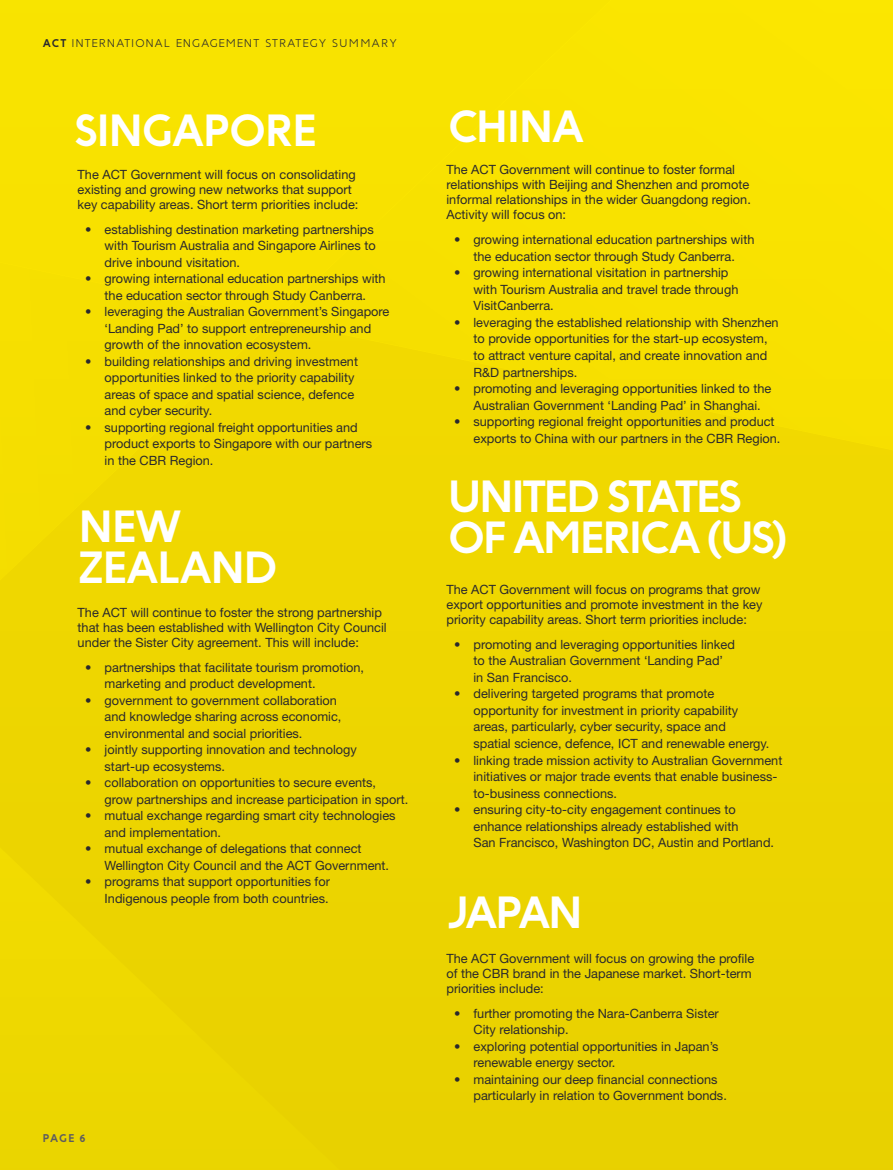
<style>
.page{position:relative;width:893px;height:1170px;background:#fff}
.page>*{position:absolute;margin:0;border:0;box-sizing:border-box;transform-origin:0 0}
.Heading_2_white_-_H2{font:700 45px "Baufra";letter-spacing:-.085em;color:#fff}
.Heading_2_white_-_H2-2{font:700 45px "Baufra";letter-spacing:-.06em;color:#fff}
.Body_Copy_-_P{font:12.75px/16.5px "Helvetica Neue LT Std";color:#2a292d}
.t1{font:500 11.25px "Baufra";letter-spacing:.06em;color:#2a292d}
.t2{font:700 11.25px "Baufra";color:#5c5b60}
.s1{font-weight:700}
</style>
<div class="page">
<div style="left:0;top:0;width:274px;height:320px;background:#f8e200"></div>
<div style="left:0;top:320px;width:893px;height:849px;background:#eed600"></div>
<svg style="left:274px;top:0;width:619px;height:598px;background:#f5de00"></svg>
<div style="left:0;top:714px;width:626px;height:455px;background:#ebd400"></div>
<p class="t1" style="left:43px;top:36px;width:356px"><span class="s1">ACT</span> INTERNATIONAL ENGAGEMENT STRATEGY SUMMARY</p>
<h3 class="Heading_2_white_-_H2" style="left:73px;top:98px;width:245px">SINGAPORE</h3>
<p class="Body_Copy_-_P" style="left:78px;top:166px;width:282px;line-height:15px">The ACT Government will focus on consolidating existing and growing new networks that support key capability areas. Short term priorities include:</p>
<p class="Body_Copy_-_P" style="left:105px;top:221px;width:273px;text-indent:-20px">• establishing destination marketing partnerships with Tourism Australia and Singapore Airlines to drive inbound visitation.</p>
<p class="Body_Copy_-_P" style="left:85px;top:270px;width:302px;text-align:center">• growing international education partnerships with the education sector through Study Canberra.</p>
<p class="Body_Copy_-_P" style="left:105px;top:303px;width:286px;text-indent:-20px">• leveraging the Australian Government’s Singapore ‘Landing Pad’ to support entrepreneurship and growth of the innovation ecosystem.</p>
<p class="Body_Copy_-_P" style="left:105px;top:353px;width:255px;text-indent:-20px">• building relationships and driving investment opportunities linked to the priority capability areas of space and spatial science, defence and cyber security.</p>
<p class="Body_Copy_-_P" style="left:105px;top:419px;width:269px;text-indent:-20px">• supporting regional freight opportunities and product exports to Singapore with our partners in the CBR Region.</p>
<h2 class="Heading_2_white_-_H2" style="left:78px;top:494px;width:107px">NEW</h2>
<h3 class="Heading_2_white_-_H2-2" style="left:78px;top:534px;width:203px">ZEALAND</h3>
<p class="Body_Copy_-_P" style="left:78px;top:604px;width:311px;line-height:15px">The ACT will continue to foster the strong partnership that has been established with Wellington City Council under the Sister City agreement. This will include:</p>
<p class="Body_Copy_-_P" style="left:105px;top:658px;width:261px;text-indent:-20px">• partnerships that facilitate tourism promotion, marketing and product development.</p>
<p class="Body_Copy_-_P" style="left:105px;top:691px;width:238px;text-indent:-20px">• government to government collaboration and knowledge sharing across economic, environmental and social priorities.</p>
<p class="Body_Copy_-_P" style="left:105px;top:741px;width:254px;text-indent:-20px">• jointly supporting innovation and technology start-up ecosystems.</p>
<p class="Body_Copy_-_P" style="left:105px;top:774px;width:305px;text-indent:-20px">• collaboration on opportunities to secure events,<br>grow partnerships and increase participation in sport.</p>
<p class="Body_Copy_-_P" style="left:105px;top:807px;width:292px;text-indent:-20px">• mutual exchange regarding smart city technologies and implementation.</p>
<p class="Body_Copy_-_P" style="left:105px;top:840px;width:286px;text-indent:-20px">• mutual exchange of delegations that connect<br>Wellington City Council and the ACT Government.</p>
<p class="Body_Copy_-_P" style="left:85px;top:873px;width:246px;text-align:right">• programs that support opportunities for<br>Indigenous people from both countries.</p>
<p class="t2" style="left:43px;top:1130px;width:45px">PAGE 6</p>
<h3 class="Heading_2_white_-_H2" style="left:447px;top:94px;width:140px">CHINA</h3>
<p class="Body_Copy_-_P" style="left:446px;top:162px;width:306px;line-height:15px">The ACT Government will continue to foster formal relationships with Beijing and Shenzhen and promote informal relationships in the wider Guangdong region.<br>Activity will focus on:</p>
<p class="Body_Copy_-_P" style="left:454px;top:231px;width:302px;text-align:center">• growing international education partnerships with the education sector through Study Canberra.</p>
<p class="Body_Copy_-_P" style="left:473px;top:264px;width:266px;text-indent:-20px">• growing international visitation in partnership with Tourism Australia and travel trade through<br>VisitCanberra.</p>
<p class="Body_Copy_-_P" style="left:473px;top:314px;width:307px;text-indent:-20px">• leveraging the established relationship with Shenzhen to provide opportunities for the start-up ecosystem, to attract venture capital, and create innovation and R&amp;D partnerships.</p>
<p class="Body_Copy_-_P" style="left:473px;top:380px;width:299px;text-indent:-20px">• promoting and leveraging opportunities linked to the<br>Australian Government ‘Landing Pad’ in Shanghai.</p>
<p class="Body_Copy_-_P" style="left:473px;top:413px;width:308px;text-indent:-20px">• supporting regional freight opportunities and product exports to China with our partners in the CBR Region.</p>
<h2 class="Heading_2_white_-_H2" style="left:447px;top:464px;width:297px">UNITED STATES</h2>
<h3 class="Heading_2_white_-_H2" style="left:447px;top:505px;width:342px">OF AMERICA (US)</h3>
<p class="Body_Copy_-_P" style="left:446px;top:581px;width:318px;line-height:15px">The ACT Government will focus on programs that grow export opportunities and promote investment in the key priority capability areas. Short term priorities include:</p>
<p class="Body_Copy_-_P" style="left:473px;top:636px;width:263px;text-indent:-20px">• promoting and leveraging opportunities linked to the Australian Government ‘Landing Pad’ in San Francisco.</p>
<p class="Body_Copy_-_P" style="left:473px;top:685px;width:297px;text-indent:-20px">• delivering targeted programs that promote opportunity for investment in priority capability areas, particularly, cyber security, space and<br>spatial science, defence, ICT and renewable energy.</p>
<p class="Body_Copy_-_P" style="left:473px;top:751px;width:310px;text-indent:-20px">• linking trade mission activity to Australian Government initiatives or major trade events that enable business&shy;to-business connections.</p>
<p class="Body_Copy_-_P" style="left:473px;top:801px;width:302px;text-indent:-20px">• ensuring city-to-city engagement continues to enhance relationships already established with<br>San Francisco, Washington DC, Austin and Portland.</p>
<h3 class="Heading_2_white_-_H2" style="left:447px;top:879px;width:138px">JAPAN</h3>
<p class="Body_Copy_-_P" style="left:446px;top:950px;width:309px;line-height:15px">The ACT Government will focus on growing the profile of the CBR brand in the Japanese market. Short-term priorities include:</p>
<p class="Body_Copy_-_P" style="left:473px;top:1004px;width:247px;text-indent:-20px">• further promoting the Nara-Canberra Sister<br>City relationship.</p>
<p class="Body_Copy_-_P" style="left:473px;top:1037px;width:247px;text-indent:-20px">• exploring potential opportunities in Japan’s renewable energy sector.</p>
<p class="Body_Copy_-_P" style="left:473px;top:1070px;width:255px;text-indent:-20px">• maintaining our deep financial connections particularly in relation to Government bonds.</p>
</div>
